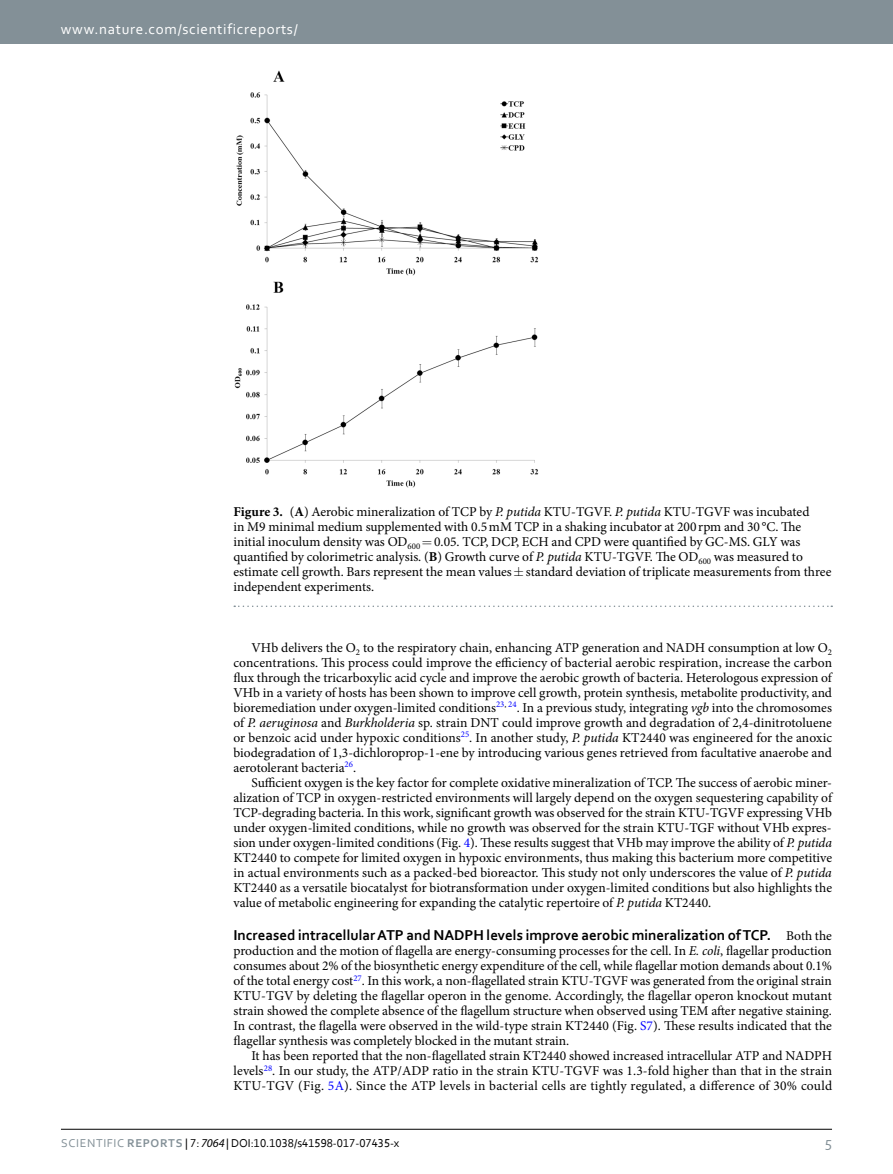
<style>
.page{position:relative;width:893px;height:1174px;background:#fff}
.page>*{position:absolute;margin:0;border:0;box-sizing:border-box;transform-origin:0 0}
.t1{font:700 15px "Corbel";color:#000}
.t2{font:15px "Corbel 2";letter-spacing:.045em;color:#fff}
.t3{font:15px "Corbel 2";color:#839097}
.t4{font:13.5px/15px "Minion Pro";color:#000;text-align:justify}
.t5{font:12px "Corbel";color:#000}
.s1{font-weight:700}
.s2{font-style:italic}
.s3{color:#00f}
.s4{font-family:"Minion Pro";font-weight:400;font-size:13.5px}
.s5{font-family:"Corbel 2";color:#839097}
.s6{font-family:"Corbel Bold 2";color:#839097}
.s7{font-family:"Myriad Pro";font-style:italic}
</style>
<div class="page">
<div style="left:0;top:0;width:893px;height:43px;background:#839097"></div>
<hr style="left:61px;top:1129px;width:771px;height:1px;background:#000">
<img style="left:234px;top:70px;width:305px;height:418px">
<svg style="left:234px;top:605px;width:598px;height:2px"></svg>
<p class="t2" style="left:61px;top:19px;width:238px">www.nature.com/scientificreports/</p>
<p class="t4" style="left:233px;top:504px;width:599px;text-align:left"><span class="s1">Figure 3.</span> (<span class="s1">A</span>) Aerobic mineralization of TCP by <span class="s2">P. putida</span> KTU-TGVF. <span class="s2">P. putida</span> KTU-TGVF was incubated<br>in M9 minimal medium supplemented with 0.5mM TCP in a shaking incubator at 200 rpm and 30 °C. The initial inoculum density was OD<sub>600</sub> 0.05. TCP, DCP, ECH and CPD were quantified by GC-MS. GLY was quantified by colorimetric analysis. (<span class="s1">B</span>) Growth curve of <span class="s2">P. putida</span> KTU-TGVF. The OD<sub>600</sub> was measured to estimate cell growth. Bars represent the mean values standard deviation of triplicate measurements from three independent experiments.</p>
<p class="t4" style="left:233px;top:640px;width:600px;text-indent:18px">VHb delivers the O<sub>2</sub> to the respiratory chain, enhancing ATP generation and NADH consumption at low O<sub>2 </sub>concentrations. This process could improve the efficiency of bacterial aerobic respiration, increase the carbon flux through the tricarboxylic acid cycle and improve the aerobic growth of bacteria. Heterologous expression of VHb in a variety of hosts has been shown to improve cell growth, protein synthesis, metabolite productivity, and bioremediation under oxygen-limited conditions<sup>23</sup><sup>,</sup> <sup>24</sup>. In a previous study, integrating <span class="s2">vgb</span> into the chromosomes of <span class="s2">P. aeruginosa</span> and <span class="s2">Burkholderia</span> sp. strain DNT could improve growth and degradation of 2,4-dinitrotoluene or benzoic acid under hypoxic conditions<sup>25</sup>. In another study, <span class="s2">P. putida</span> KT2440 was engineered for the anoxic biodegradation of 1,3-dichloroprop-1-ene by introducing various genes retrieved from facultative anaerobe and aerotolerant bacteria<sup>26</sup>.</p>
<p class="t4" style="left:233px;top:775px;width:600px;text-indent:18px">Sufficient oxygen is the key factor for complete oxidative mineralization of TCP. The success of aerobic miner&shy;alization of TCP in oxygen-restricted environments will largely depend on the oxygen sequestering capability of TCP-degrading bacteria. In this work, significant growth was observed for the strain KTU-TGVF expressing VHb under oxygen-limited conditions, while no growth was observed for the strain KTU-TGF without VHb expres&shy;sion under oxygen-limited conditions (Fig. <span class="s3">4</span>). These results suggest that VHb may improve the ability of <span class="s2">P. putida </span>KT2440 to compete for limited oxygen in hypoxic environments, thus making this bacterium more competitive in actual environments such as a packed-bed bioreactor. This study not only underscores the value of <span class="s2">P. putida </span>KT2440 as a versatile biocatalyst for biotransformation under oxygen-limited conditions but also highlights the value of metabolic engineering for expanding the catalytic repertoire of <span class="s2">P. putida</span> KT2440.</p>
<p class="t1" style="left:233px;top:925px;width:600px">Increased intracellular ATP and NADPH levels improve aerobic mineralization of TCP. <span class="s4">Both the</span></p>
<p class="t4" style="left:233px;top:943px;width:600px">production and the motion of flagella are energy-consuming processes for the cell. In <span class="s2">E. coli</span>, flagellar production consumes about 2% of the biosynthetic energy expenditure of the cell, while flagellar motion demands about 0.1% of the total energy cost<sup>27</sup>. In this work, a non-flagellated strain KTU-TGVF was generated from the original strain KTU-TGV by deleting the flagellar operon in the genome. Accordingly, the flagellar operon knockout mutant strain showed the complete absence of the flagellum structure when observed using TEM after negative staining.<br>In contrast, the flagella were observed in the wild-type strain KT2440 (Fig. <span class="s3">S7</span>). These results indicated that the flagellar synthesis was completely blocked in the mutant strain.</p>
<p class="t4" style="left:233px;top:1048px;width:600px;text-indent:18px">It has been reported that the non-flagellated strain KT2440 showed increased intracellular ATP and NADPH levels<sup>28</sup>. In our study, the ATP/ADP ratio in the strain KTU-TGVF was 1.3-fold higher than that in the strain KTU-TGV (Fig. <span class="s3">5A</span>). Since the ATP levels in bacterial cells are tightly regulated, a difference of 30% could</p>
<p class="t5" style="left:61px;top:1135px;width:340px"><span class="s5">SciENTific</span> <span class="s6">REPORTS</span> | 7: <span class="s7">7064</span> | DOI:10.1038/s41598-017-07435-x</p>
<p class="t3" style="left:825px;top:1132px;width:9px">5</p>
</div>
